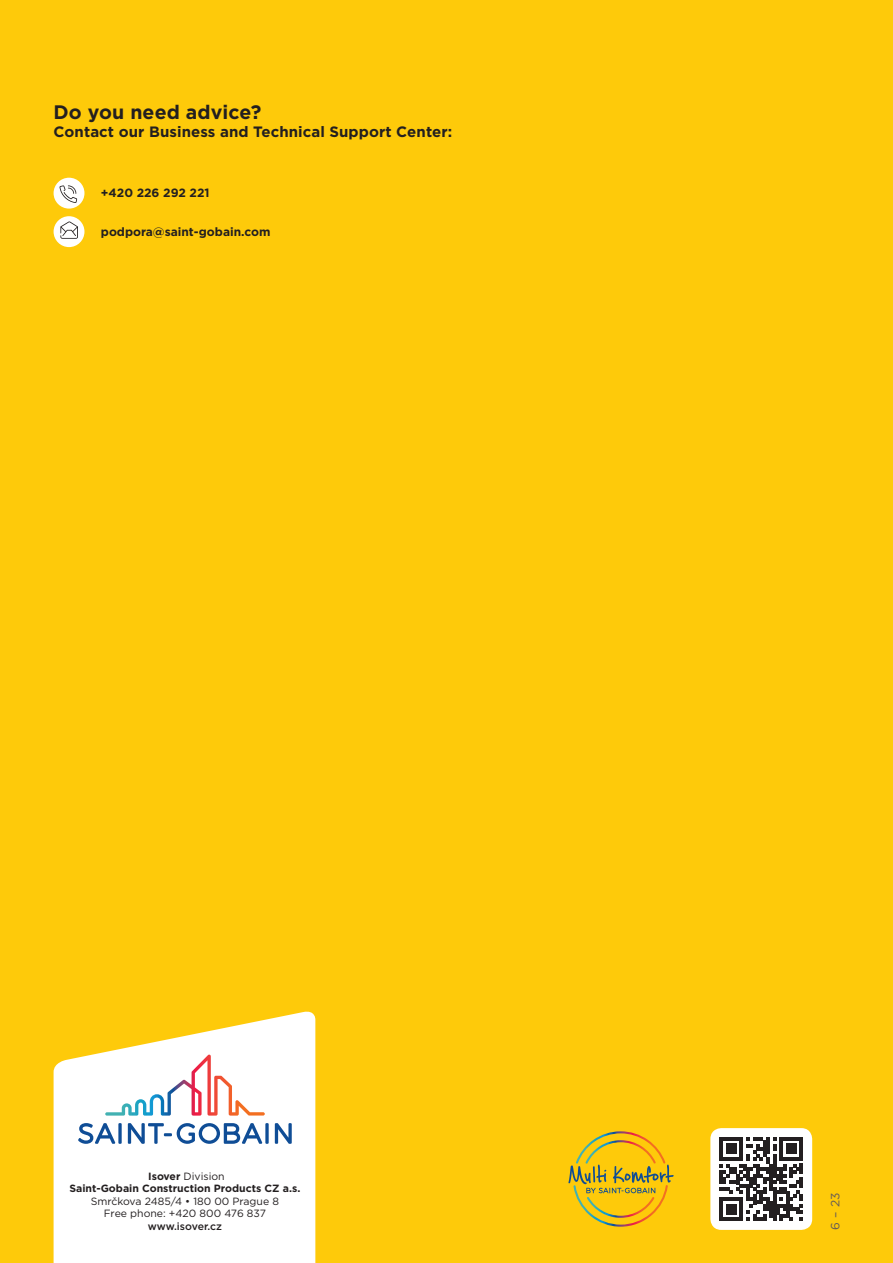
<style>
.page{position:relative;width:893px;height:1263px;background:#feca0a}
.page>*{position:absolute;margin:0;border:0;box-sizing:border-box;transform-origin:0 0}
.t1{font:700 19.5px "Gotham";letter-spacing:.005em;color:#231f20}
.t2{font:700 15px "Gotham";letter-spacing:.005em;color:#231f20}
.t3{font:700 12px "Gotham";color:#231f20}
.t4{font:12px "Gotham";color:#635a57}
.t5{font:700 10.5px/12.6px "Gotham";color:#231f20;text-align:center}
.t6{font:10.5px/12.6px "Gotham";color:#231f20;text-align:center}
.t7{font:500 10.5px "Gotham";letter-spacing:-.005em;color:#231f20}
.s1{font-weight:400}
</style>
<div class="page">
<div style="left:54px;top:178px;width:30px;height:31px;background:#fff;border-radius:50%"></div>
<svg style="left:59px;top:185px;width:18px;height:18px"></svg>
<div style="left:54px;top:216px;width:30px;height:31px;background:#fff;border-radius:50%"></div>
<svg style="left:60px;top:221px;width:18px;height:18px"></svg>
<svg style="left:568px;top:1131px;width:106px;height:96px"></svg>
<div style="left:710px;top:1128px;width:102px;height:102px;background:#fff;border-radius:11px"></div>
<svg style="left:719px;top:1137px;width:84px;height:84px"></svg>
<svg style="left:54px;top:1012px;width:261px;height:251px;fill:#fff"></svg>
<svg style="left:78px;top:1123px;width:37px;height:21px"></svg>
<svg style="left:118px;top:1123px;width:4px;height:21px"></svg>
<svg style="left:128px;top:1123px;width:134px;height:21px"></svg>
<svg style="left:265px;top:1123px;width:4px;height:21px"></svg>
<svg style="left:275px;top:1123px;width:17px;height:21px"></svg>
<svg style="left:105px;top:1054px;width:160px;height:61px"></svg>
<h1 class="t1" style="left:54px;top:99px;width:209px">Do you need advice?</h1>
<h2 class="t2" style="left:54px;top:121px;width:400px">Contact our Business and Technical Support Center:</h2>
<p class="t3" style="left:101px;top:185px;width:110px">+420 226 292 221</p>
<p class="t3" style="left:101px;top:224px;width:171px">podpora@saint-gobain.com</p>
<p class="t5" style="left:69px;top:1169px;width:232px">Isover <span class="s1">Division<br></span>Saint-Gobain Construction Products CZ a.s.</p>
<p class="t6" style="left:91px;top:1194px;width:190px">Smrčkova 2485/4 • 180 00 Prague 8<br>Free phone: +420 800 476 837</p>
<p class="t7" style="left:148px;top:1219px;width:76px">www.isover.cz</p>
<p class="t4" style="left:828px;top:1229px;width:39px;rotate:-90deg">6 – 23</p>
</div>
